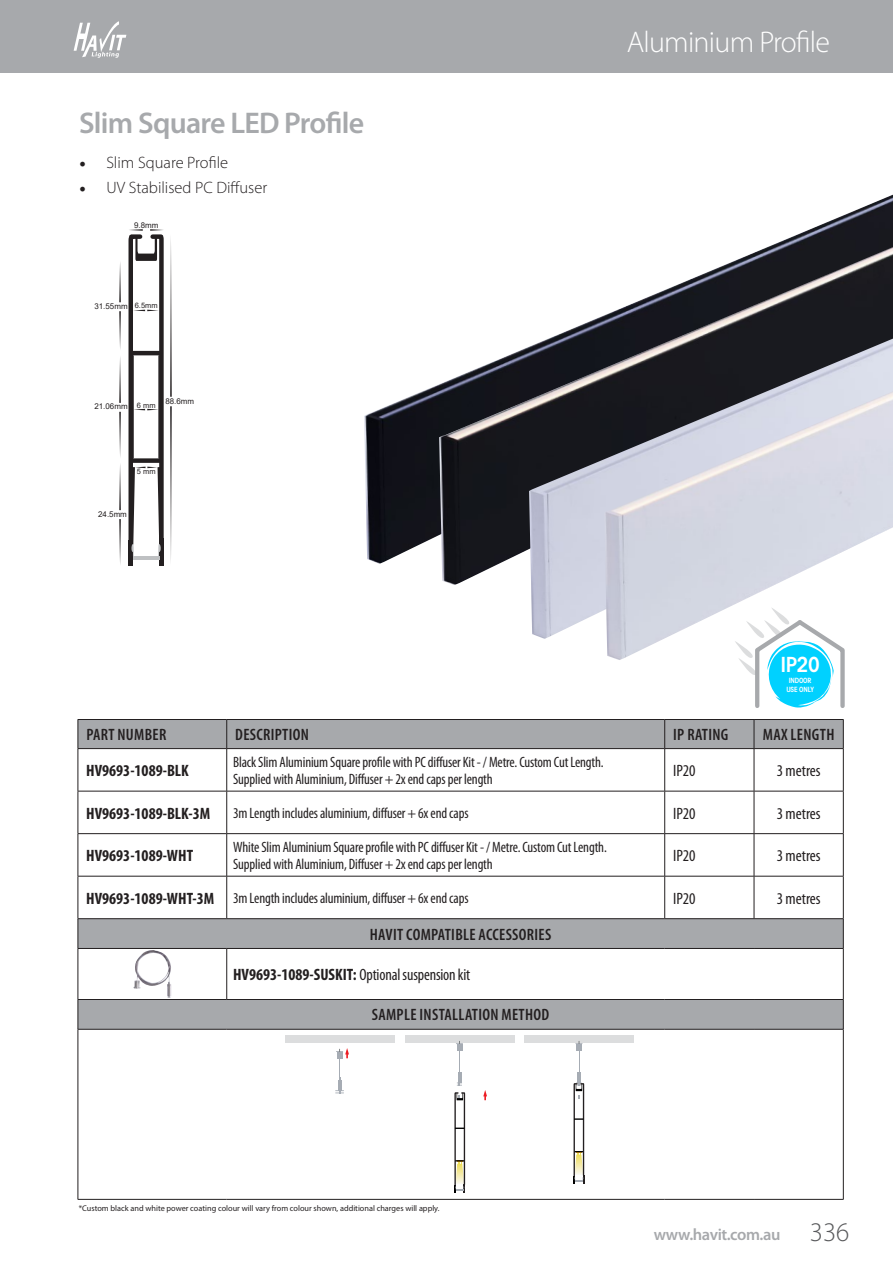
<style>
.page{position:relative;width:893px;height:1263px;background:#fff}
.page>*{position:absolute;margin:0;border:0;box-sizing:border-box;transform-origin:0 0}
.product_name{font:600 30px "Myriad Pro";letter-spacing:-.025em;color:#a7a9ac}
.t1{font:300 30px "Myriad Pro";letter-spacing:-.025em;color:#fff}
.t2{font:600 condensed 20.85px "Avant Garde";color:#fff}
.body_rows{font:600 condensed 16.5px "Myriad Pro";letter-spacing:.02em;color:#231f20}
.body_rows-2{font:condensed 16.5px "Myriad Pro";color:#231f20}
.t3{font:700 condensed 16.5px "Myriad Pro";color:#231f20}
.t4{font:300 16.5px "Myriad Pro";color:#231f20}
.t5{font:600 16.5px "Myriad Pro";letter-spacing:-.025em;color:#a7a9ac}
.body_rows-3{font:condensed 15px "Myriad Pro";letter-spacing:-.01em;color:#231f20}
.t6{font:8.25px "Myriad Pro";color:#231f20}
.t7{font:7.95px "Arial";color:#231f20}
.t8{font:7.5px "Arial";color:#231f20}
.t9{font:600 condensed 7.2px "Avant Garde";letter-spacing:-.025em;color:#fff}
.s1{font-family:"Minion Pro";font-weight:400;font-size:18px}
.s2{font-weight:700}
.s3{font-weight:300;font-size:27px;color:#58595b}
</style>
<div class="page">
<img style="left:364px;top:195px;width:529px;height:369px">
<img style="left:439px;top:247px;width:454px;height:338px">
<img style="left:529px;top:339px;width:364px;height:300px">
<img style="left:604px;top:391px;width:289px;height:269px">
<svg style="left:735px;top:607px;width:112px;height:101px"></svg>
<svg style="left:79px;top:720px;width:764px;height:309px"></svg>
<hr style="left:78px;top:918px;width:149px;height:1px;background:#231f20">
<svg style="left:78px;top:919px;width:1px;height:29px"></svg>
<hr style="left:227px;top:918px;width:438px;height:1px;background:#231f20">
<hr style="left:665px;top:918px;width:89px;height:1px;background:#231f20">
<hr style="left:754px;top:918px;width:90px;height:1px;background:#231f20">
<svg style="left:843px;top:919px;width:1px;height:29px"></svg>
<hr style="left:227px;top:948px;width:438px;height:1px;background:#231f20">
<hr style="left:665px;top:948px;width:89px;height:1px;background:#231f20">
<hr style="left:754px;top:948px;width:90px;height:1px;background:#231f20">
<hr style="left:843px;top:949px;width:1px;height:50px;background:#231f20">
<hr style="left:226px;top:949px;width:1px;height:50px;background:#231f20">
<hr style="left:227px;top:999px;width:438px;height:1px;background:#231f20">
<hr style="left:665px;top:999px;width:89px;height:1px;background:#231f20">
<hr style="left:754px;top:999px;width:90px;height:1px;background:#231f20">
<hr style="left:78px;top:748px;width:149px;height:1px;background:#231f20">
<hr style="left:78px;top:749px;width:1px;height:42px;background:#231f20">
<hr style="left:227px;top:748px;width:438px;height:1px;background:#231f20">
<hr style="left:226px;top:749px;width:1px;height:42px;background:#231f20">
<hr style="left:665px;top:748px;width:89px;height:1px;background:#231f20">
<hr style="left:664px;top:749px;width:1px;height:42px;background:#231f20">
<hr style="left:754px;top:748px;width:90px;height:1px;background:#231f20">
<hr style="left:754px;top:749px;width:1px;height:42px;background:#231f20">
<hr style="left:843px;top:749px;width:1px;height:42px;background:#231f20">
<hr style="left:78px;top:791px;width:149px;height:1px;background:#231f20">
<hr style="left:78px;top:791px;width:1px;height:42px;background:#231f20">
<hr style="left:227px;top:791px;width:438px;height:1px;background:#231f20">
<hr style="left:226px;top:791px;width:1px;height:42px;background:#231f20">
<hr style="left:665px;top:791px;width:89px;height:1px;background:#231f20">
<hr style="left:664px;top:791px;width:1px;height:42px;background:#231f20">
<hr style="left:754px;top:791px;width:90px;height:1px;background:#231f20">
<hr style="left:754px;top:791px;width:1px;height:42px;background:#231f20">
<hr style="left:843px;top:791px;width:1px;height:42px;background:#231f20">
<hr style="left:78px;top:833px;width:149px;height:1px;background:#231f20">
<hr style="left:78px;top:834px;width:1px;height:42px;background:#231f20">
<hr style="left:227px;top:833px;width:438px;height:1px;background:#231f20">
<hr style="left:226px;top:834px;width:1px;height:42px;background:#231f20">
<hr style="left:665px;top:833px;width:89px;height:1px;background:#231f20">
<hr style="left:664px;top:834px;width:1px;height:42px;background:#231f20">
<hr style="left:754px;top:833px;width:90px;height:1px;background:#231f20">
<hr style="left:754px;top:834px;width:1px;height:42px;background:#231f20">
<hr style="left:843px;top:834px;width:1px;height:42px;background:#231f20">
<hr style="left:78px;top:876px;width:149px;height:1px;background:#231f20">
<hr style="left:78px;top:876px;width:1px;height:42px;background:#231f20">
<hr style="left:227px;top:876px;width:438px;height:1px;background:#231f20">
<hr style="left:226px;top:876px;width:1px;height:42px;background:#231f20">
<hr style="left:665px;top:876px;width:89px;height:1px;background:#231f20">
<hr style="left:664px;top:876px;width:1px;height:42px;background:#231f20">
<hr style="left:754px;top:876px;width:90px;height:1px;background:#231f20">
<hr style="left:754px;top:876px;width:1px;height:42px;background:#231f20">
<hr style="left:843px;top:876px;width:1px;height:42px;background:#231f20">
<hr style="left:78px;top:948px;width:149px;height:1px;background:#231f20">
<hr style="left:78px;top:949px;width:1px;height:50px;background:#231f20">
<hr style="left:78px;top:999px;width:149px;height:1px;background:#231f20">
<svg style="left:843px;top:1000px;width:1px;height:29px"></svg>
<hr style="left:78px;top:719px;width:149px;height:1px;background:#231f20">
<svg style="left:78px;top:720px;width:1px;height:28px"></svg>
<hr style="left:227px;top:719px;width:438px;height:1px;background:#231f20">
<svg style="left:226px;top:720px;width:1px;height:28px"></svg>
<hr style="left:665px;top:719px;width:89px;height:1px;background:#231f20">
<svg style="left:664px;top:720px;width:1px;height:28px"></svg>
<hr style="left:754px;top:719px;width:90px;height:1px;background:#231f20">
<svg style="left:754px;top:720px;width:1px;height:28px"></svg>
<svg style="left:843px;top:720px;width:1px;height:28px"></svg>
<hr style="left:843px;top:1029px;width:1px;height:170px;background:#231f20">
<hr style="left:78px;top:1029px;width:1px;height:170px;background:#231f20">
<hr style="left:78px;top:1199px;width:149px;height:1px;background:#231f20">
<hr style="left:227px;top:1199px;width:438px;height:1px;background:#231f20">
<hr style="left:665px;top:1199px;width:89px;height:1px;background:#231f20">
<hr style="left:754px;top:1199px;width:90px;height:1px;background:#231f20">
<svg style="left:78px;top:1000px;width:1px;height:29px"></svg>
<hr style="left:78px;top:1029px;width:149px;height:1px;background:#231f20">
<hr style="left:227px;top:1029px;width:438px;height:1px;background:#231f20">
<hr style="left:665px;top:1029px;width:89px;height:1px;background:#231f20">
<hr style="left:754px;top:1029px;width:90px;height:1px;background:#231f20">
<img style="left:133px;top:950px;width:40px;height:48px">
<div style="left:285px;top:1035px;width:110px;height:8px;background:#dcddde"></div>
<svg style="left:483px;top:1090px;width:4px;height:10px"></svg>
<div style="left:405px;top:1035px;width:109px;height:8px;background:#dcddde"></div>
<div style="left:524px;top:1035px;width:110px;height:8px;background:#dcddde"></div>
<svg style="left:579px;top:1051px;width:1px;height:21px"></svg>
<div style="left:576px;top:1044px;width:6px;height:7px;background:#a6acb4"></div>
<hr style="left:577px;top:1072px;width:4px;height:10px;background:#a6acb4">
<svg style="left:336px;top:1048px;width:13px;height:32px"></svg>
<svg style="left:335px;top:1090px;width:9px;height:3px"></svg>
<hr style="left:338px;top:1080px;width:4px;height:10px;background:#a6acb4">
<svg style="left:573px;top:1082px;width:12px;height:101px"></svg>
<svg style="left:454px;top:1041px;width:12px;height:152px"></svg>
<div style="left:0;top:0;width:893px;height:73px;background:#a7a9ac"></div>
<svg style="left:74px;top:21px;width:52px;height:37px"></svg>
<svg style="left:119px;top:229px;width:53px;height:337px"></svg>
<p class="product_name" style="left:79px;top:104px;width:286px">Slim Square LED Profile</p>
<p class="t4" style="left:79px;top:152px;width:150px"><span class="s1">•</span> Slim Square Profile</p>
<p class="t4" style="left:79px;top:178px;width:190px"><span class="s1">•</span> UV Stabilised PC Diffuser</p>
<p class="t7" style="left:134px;top:219px;width:26px">9.8mm</p>
<p class="t8" style="left:135px;top:301px;width:24px">6.5mm</p>
<p class="t7" style="left:94px;top:300px;width:35px">31.55mm</p>
<p class="t7" style="left:94px;top:401px;width:35px">21.06mm</p>
<p class="t8" style="left:137px;top:400px;width:20px">6 mm</p>
<p class="t7" style="left:165px;top:396px;width:30px">88.6mm</p>
<p class="t8" style="left:137px;top:466px;width:20px">5 mm</p>
<p class="t7" style="left:98px;top:508px;width:30px">24.5mm</p>
<h1 class="t1" style="left:627px;top:24px;width:205px">Aluminium Profile</h1>
<p class="t2" style="left:781px;top:652px;width:41px">IP20</p>
<p class="t9" style="left:789px;top:676px;width:24px">INDOOR</p>
<p class="t9" style="left:786px;top:684px;width:29px">USE ONLY</p>
<p class="body_rows" style="left:86px;top:725px;width:81px">PART NUMBER</p>
<p class="body_rows" style="left:235px;top:725px;width:75px">DESCRIPTION</p>
<p class="body_rows" style="left:673px;top:725px;width:57px">IP RATING</p>
<p class="body_rows" style="left:763px;top:725px;width:73px">MAX LENGTH</p>
<p class="t3" style="left:86px;top:760px;width:104px">HV9693-1089-BLK</p>
<p class="body_rows-3" style="left:233px;top:753px;width:372px">Black Slim Aluminium Square profile with PC diffuser Kit - / Metre. Custom Cut Length.</p>
<p class="body_rows-3" style="left:233px;top:770px;width:261px">Supplied with Aluminium, Diffuser + 2x end caps per length</p>
<p class="body_rows-2" style="left:673px;top:761px;width:24px">IP20</p>
<p class="body_rows-2" style="left:777px;top:761px;width:45px">3 metres</p>
<p class="t3" style="left:86px;top:803px;width:126px">HV9693-1089-BLK-3M</p>
<p class="body_rows-3" style="left:233px;top:804px;width:237px">3m Length includes aluminium, diffuser + 6x end caps</p>
<p class="body_rows-2" style="left:673px;top:803px;width:24px">IP20</p>
<p class="body_rows-2" style="left:777px;top:803px;width:45px">3 metres</p>
<p class="t3" style="left:86px;top:845px;width:108px">HV9693-1089-WHT</p>
<p class="body_rows-3" style="left:233px;top:838px;width:375px">White Slim Aluminium Square profile with PC diffuser Kit - / Metre. Custom Cut Length.</p>
<p class="body_rows-3" style="left:233px;top:855px;width:261px">Supplied with Aluminium, Diffuser + 2x end caps per length</p>
<p class="body_rows-2" style="left:673px;top:846px;width:24px">IP20</p>
<p class="body_rows-2" style="left:777px;top:846px;width:45px">3 metres</p>
<p class="t3" style="left:86px;top:888px;width:130px">HV9693-1089-WHT-3M</p>
<p class="body_rows-3" style="left:233px;top:889px;width:237px">3m Length includes aluminium, diffuser + 6x end caps</p>
<p class="body_rows-2" style="left:673px;top:888px;width:24px">IP20</p>
<p class="body_rows-2" style="left:777px;top:888px;width:45px">3 metres</p>
<p class="body_rows" style="left:370px;top:924px;width:183px">HAVIT COMPATIBLE ACCESSORIES</p>
<p class="body_rows-2" style="left:233px;top:965px;width:239px"><span class="s2">HV9693-1089-SUSKIT:</span> Optional suspension kit</p>
<p class="body_rows" style="left:372px;top:1004px;width:179px">SAMPLE INSTALLATION METHOD</p>
<p class="t6" style="left:79px;top:1203px;width:362px">*Custom black and white power coating colour will vary from colour shown, additional charges will apply.</p>
<p class="t5" style="left:654px;top:1224px;width:197px">www.havit.com.au <span class="s3">336</span></p>
</div>
